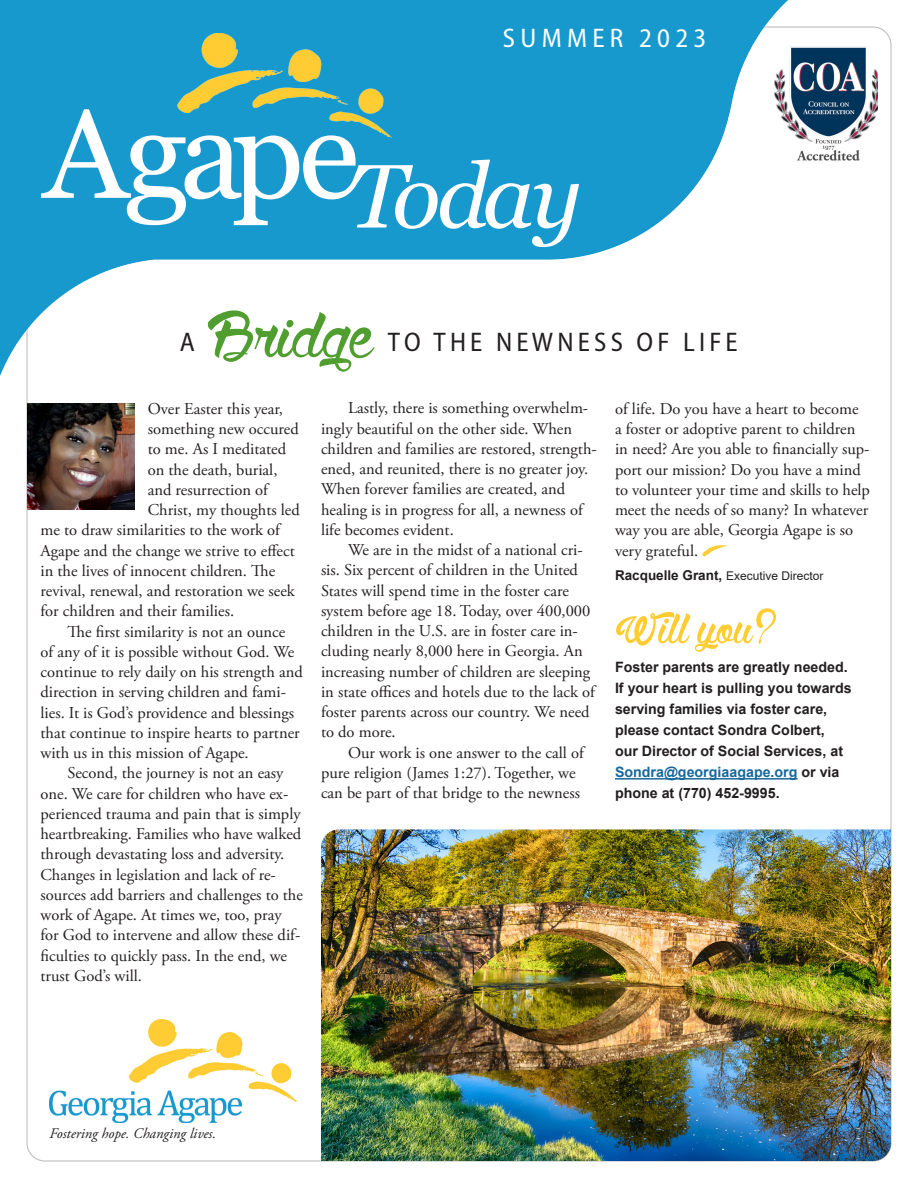
<style>
.page{position:relative;width:918px;height:1188px;background:#fff}
.page>*{position:absolute;margin:0;border:0;box-sizing:border-box;transform-origin:0 0}
.gill_sans_8_5__bylin{font:126px "Georgia";letter-spacing:-.055em;color:#fff}
.gill_sans_8_5__bylin-2{font:108px "Wolfinthe City";letter-spacing:.01em;color:#509e2f}
.gill_sans_8_5__bylin-3{font:italic 90px "Georgia";letter-spacing:-.055em;color:#fff}
.Arial{font:300 72px "Wolfinthe City";color:#ffcc32}
.gill_sans_8_5__bylin-4{font:semi-condensed 27px "Myriad Pro";color:#231f20}
.gill_sans_8_5__bylin-5{font:semi-condensed 27px "Myriad Pro";color:#fff}
.Garamond_text{font:16.5px/20.2px "Adobe Garamond Pro";color:#231f20}
.Garamond_first_parag{font:16.5px "Adobe Garamond Pro";color:#231f20}
.Arial-2{font:italic 14.7px "Adobe Garamond Pro";color:#231f20}
.Arial-3{font:700 14.25px/21px "Arial";color:#231f20}
.Garamond_text-2{font:12px "Arial";color:#231f20}
.s1{font-weight:700;font-size:13.5px}
.s2{color:#17689d}
</style>
<div class="page">
<img style="left:0;top:0;width:892px;height:393px">
<img style="left:176px;top:33px;width:216px;height:107px">
<svg style="left:353px;top:165px;width:9px;height:19px"></svg>
<img style="left:774px;top:44px;width:103px;height:117px">
<img style="left:50px;top:1020px;width:248px;height:103px">
<img style="left:27px;top:403px;width:107px;height:107px">
<hr style="left:615px;top:778px;width:183px;height:2px;background:#17689d">
<img style="left:702px;top:545px;width:26px;height:12px">
<img style="left:321px;top:829px;width:570px;height:332px">
<p class="gill_sans_8_5__bylin-5" style="left:503px;top:22px;width:205px">S U M M E R 2 0 2 3</p>
<p class="gill_sans_8_5__bylin" style="left:44px;top:78px;width:318px">Agape</p>
<p class="gill_sans_8_5__bylin-3" style="left:349px;top:140px;width:234px">Today</p>
<p class="gill_sans_8_5__bylin-4" style="left:180px;top:325px;width:17px">A</p>
<p class="gill_sans_8_5__bylin-2" style="left:206px;top:257px;width:169px">Bridge</p>
<p class="gill_sans_8_5__bylin-4" style="left:388px;top:325px;width:352px">T O T H E N E W N E S S O F L I F E</p>
<p class="Garamond_first_parag" style="left:148px;top:399px;width:137px">Over Easter this year,</p>
<p class="Garamond_first_parag" style="left:148px;top:419px;width:153px">something new occured</p>
<p class="Garamond_first_parag" style="left:148px;top:439px;width:140px">to me. As I meditated</p>
<p class="Garamond_first_parag" style="left:148px;top:460px;width:131px">on the death, burial,</p>
<p class="Garamond_first_parag" style="left:148px;top:480px;width:122px">and resurrection of</p>
<p class="Garamond_first_parag" style="left:148px;top:500px;width:154px">Christ, my thoughts led</p>
<p class="Garamond_first_parag" style="left:40px;top:520px;width:241px">me to draw similarities to the work of</p>
<p class="Garamond_first_parag" style="left:40px;top:541px;width:256px">Agape and the change we strive to effect</p>
<p class="Garamond_first_parag" style="left:40px;top:561px;width:236px">in the lives of innocent children. The</p>
<p class="Garamond_first_parag" style="left:40px;top:581px;width:256px">revival, renewal, and restoration we seek</p>
<p class="Garamond_first_parag" style="left:40px;top:601px;width:195px">for children and their families.</p>
<p class="Garamond_text" style="left:40px;top:622px;width:264px;text-indent:27px">The first similarity is not an ounce<br>of any of it is possible without God. We continue to rely daily on his strength and direction in serving children and fami&shy;lies. It is God’s providence and blessings that continue to inspire hearts to partner with us in this mission of Agape.</p>
<p class="Garamond_text" style="left:40px;top:764px;width:264px;text-indent:27px">Second, the journey is not an easy one. We care for children who have ex&shy;perienced trauma and pain that is simply heartbreaking. Families who have walked through devastating loss and adversity.<br>Changes in legislation and lack of re&shy;sources add barriers and challenges to the work of Agape. At times we, too, pray for God to intervene and allow these dif&shy;ficulties to quickly pass. In the end, we trust God’s will.</p>
<p class="Garamond_text" style="left:321px;top:399px;width:277px;text-indent:27px">Lastly, there is something overwhelm&shy;ingly beautiful on the other side. When children and families are restored, strength&shy;ened, and reunited, there is no greater joy.<br>When forever families are created, and healing is in progress for all, a newness of life becomes evident.</p>
<p class="Garamond_text" style="left:321px;top:540px;width:276px;text-indent:27px">We are in the midst of a national cri&shy;sis. Six percent of children in the United States will spend time in the foster care system before age 18. Today, over 400,000 children in the U.S. are in foster care in&shy;cluding nearly 8,000 here in Georgia. An increasing number of children are sleeping in state offices and hotels due to the lack of foster parents across our country. We need to do more.</p>
<p class="Garamond_text" style="left:321px;top:743px;width:264px;text-indent:27px">Our work is one answer to the call of pure religion (James 1:27). Together, we can be part of that bridge to the newness</p>
<p class="Garamond_text" style="left:615px;top:399px;width:256px">of life. Do you have a heart to become<br>a foster or adoptive parent to children in need? Are you able to financially sup&shy;port our mission? Do you have a mind to volunteer your time and skills to help meet the needs of so many? In whatever way you are able, Georgia Agape is so very grateful.</p>
<p class="Garamond_text-2" style="left:615px;top:568px;width:210px"><span class="s1">Racquelle Grant,</span> Executive Director</p>
<p class="Arial" style="left:615px;top:576px;width:165px">Will you?</p>
<p class="Arial-3" style="left:615px;top:657px;width:238px">Foster parents are greatly needed.<br>If your heart is pulling you towards serving families via foster care, please contact Sondra Colbert,<br>our Director of Social Services, at<br><span class="s2">Sondra@georgiaagape.org</span> or via phone at (770) 452-9995.</p>
<p class="Arial-2" style="left:50px;top:1125px;width:168px">Fostering hope. Changing lives.</p>
</div>
